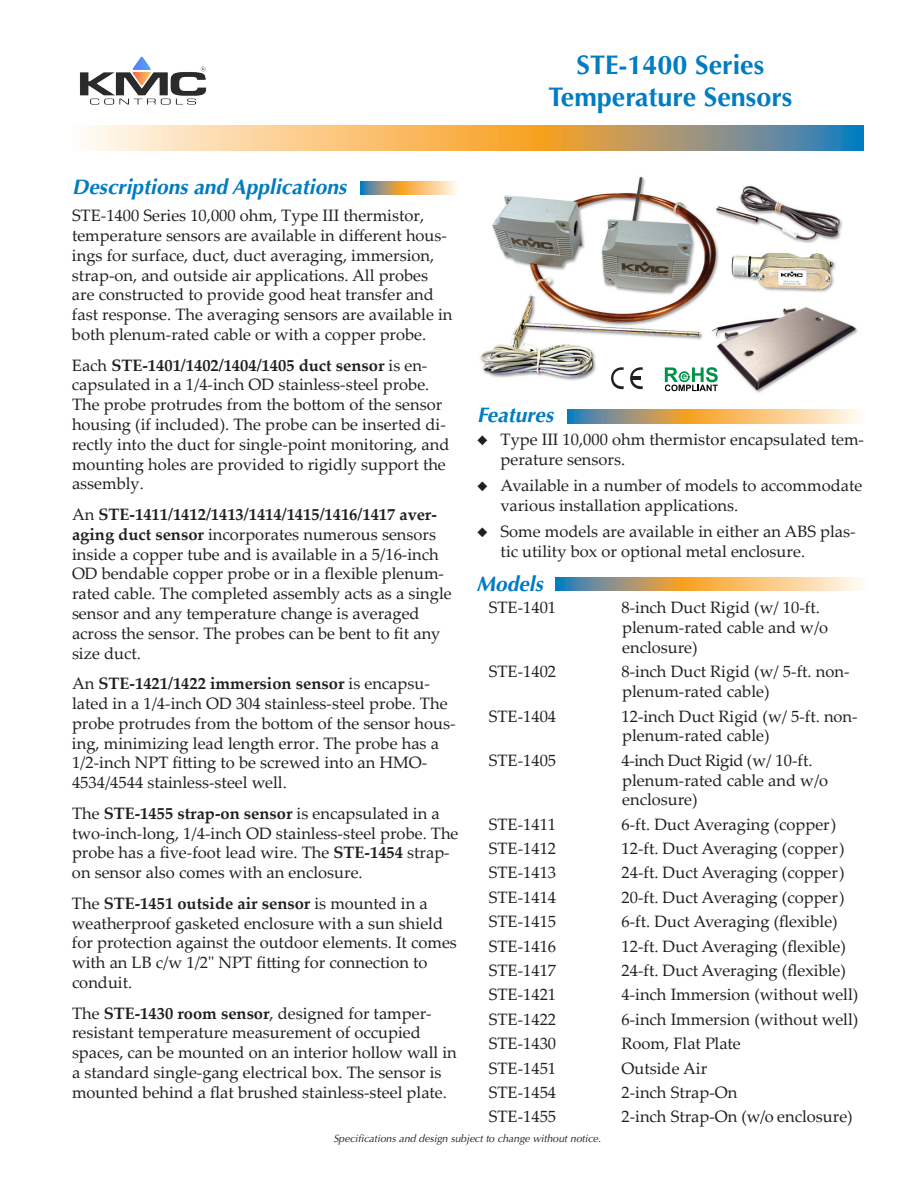
<style>
.page{position:relative;width:918px;height:1188px;background:#fff}
.page>*{position:absolute;margin:0;border:0;box-sizing:border-box;transform-origin:0 0}
.Model_No_Blue{font:700 27px/32.4px "Optima";color:#007cc2;text-align:center}
.Sect_Divider_Blue{font:italic 700 21px "Optima";color:#007cc2}
.Body_text{font:16.5px/19.8px "Palatino Linotype";color:#231f20}
.Model_List{font:16.5px/19.8px "Palatino Linotype";color:#231f20}
.bullet{font:16.5px/19.8px "Palatino Linotype";color:#231f20}
.Legal{font:italic 10.5px "Optima";color:#231f20}
.s1{font-weight:700}
</style>
<div class="page">
<svg style="left:567px;top:410px;width:293px;height:13px;background:#d0b382"></svg>
<svg style="left:556px;top:577px;width:305px;height:14px;background:#cfb383"></svg>
<img style="left:480px;top:176px;width:378px;height:217px">
<svg style="left:611px;top:367px;width:13px;height:22px"></svg>
<svg style="left:630px;top:367px;width:13px;height:22px"></svg>
<svg style="left:665px;top:367px;width:53px;height:24px"></svg>
<svg style="left:361px;top:182px;width:95px;height:13px"></svg>
<svg style="left:85px;top:126px;width:778px;height:25px;background:#cfb383"></svg>
<img style="left:80px;top:56px;width:127px;height:49px">
<p class="Model_No_Blue" style="left:548px;top:49px;width:245px">STE-1400 Series<br>Temperature Sensors</p>
<p class="Sect_Divider_Blue" style="left:72px;top:174px;width:276px">Descriptions and Applications</p>
<p class="Body_text" style="left:72px;top:205px;width:382px">STE-1400 Series 10,000 ohm, Type III thermistor, temperature sensors are available in different hous&shy;ings for surface, duct, duct averaging, immersion, strap-on, and outside air applications. All probes are constructed to provide good heat transfer and fast response. The averaging sensors are available in both plenum-rated cable or with a copper probe.</p>
<p class="Body_text" style="left:72px;top:354px;width:379px">Each <span class="s1">STE-1401/1402/1404/1405 duct sensor</span> is en&shy;capsulated in a 1/4-inch OD stainless-steel probe.<br>The probe protrudes from the bottom of the sensor housing (if included). The probe can be inserted di&shy;rectly into the duct for single-point monitoring, and mounting holes are provided to rigidly support the assembly.</p>
<p class="Body_text" style="left:72px;top:504px;width:381px">An <span class="s1">STE-1411/1412/1413/1414/1415/1416/1417 aver&shy;aging duct sensor</span> incorporates numerous sensors inside a copper tube and is available in a 5/16-inch OD bendable copper probe or in a flexible plenum&shy;rated cable. The completed assembly acts as a single sensor and any temperature change is averaged across the sensor. The probes can be bent to fit any size duct.</p>
<p class="Body_text" style="left:72px;top:673px;width:385px">An <span class="s1">STE-1421/1422 immersion sensor</span> is encapsu&shy;lated in a 1/4-inch OD 304 stainless-steel probe. The probe protrudes from the bottom of the sensor hous&shy;ing, minimizing lead length error. The probe has a 1/2-inch NPT fitting to be screwed into an HMO-4534/4544 stainless-steel well.</p>
<p class="Body_text" style="left:72px;top:803px;width:388px">The <span class="s1">STE-1455 strap-on sensor</span> is encapsulated in a two-inch-long, 1/4-inch OD stainless-steel probe. The probe has a five-foot lead wire. The <span class="s1">STE-1454</span> strap&shy;on sensor also comes with an enclosure.</p>
<p class="Body_text" style="left:72px;top:893px;width:386px">The <span class="s1">STE-1451 outside air sensor</span> is mounted in a weatherproof gasketed enclosure with a sun shield for protection against the outdoor elements. It comes with an LB c/w 1/2" NPT fitting for connection to conduit.</p>
<p class="Body_text" style="left:72px;top:1002px;width:386px">The <span class="s1">STE-1430 room sensor</span>, designed for tamper&shy;resistant temperature measurement of occupied spaces, can be mounted on an interior hollow wall in a standard single-gang electrical box. The sensor is mounted behind a flat brushed stainless-steel plate.</p>
<p class="Sect_Divider_Blue" style="left:477px;top:403px;width:78px">Features</p>
<p class="bullet" style="left:501px;top:429px;width:365px;text-indent:-24px">◆ Type III 10,000 ohm thermistor encapsulated tem&shy;perature sensors.</p>
<p class="bullet" style="left:501px;top:475px;width:363px;text-indent:-24px">◆ Available in a number of models to accommodate various installation applications.</p>
<p class="bullet" style="left:501px;top:521px;width:357px;text-indent:-24px">◆ Some models are available in either an ABS plas&shy;tic utility box or optional metal enclosure.</p>
<p class="Sect_Divider_Blue" style="left:476px;top:571px;width:68px">Models</p>
<p class="Model_List" style="left:489px;top:597px;width:69px">STE-1401</p>
<p class="Model_List" style="left:622px;top:597px;width:208px">8-inch Duct Rigid (w/ 10-ft. plenum-rated cable and w/o enclosure)</p>
<p class="Model_List" style="left:489px;top:661px;width:69px">STE-1402</p>
<p class="Model_List" style="left:622px;top:661px;width:229px">8-inch Duct Rigid (w/ 5-ft. non&shy;plenum-rated cable)</p>
<p class="Model_List" style="left:489px;top:705px;width:69px">STE-1404</p>
<p class="Model_List" style="left:622px;top:705px;width:238px">12-inch Duct Rigid (w/ 5-ft. non&shy;plenum-rated cable)</p>
<p class="Model_List" style="left:489px;top:750px;width:69px">STE-1405</p>
<p class="Model_List" style="left:622px;top:750px;width:208px">4-inch Duct Rigid (w/ 10-ft. plenum-rated cable and w/o enclosure)</p>
<p class="Model_List" style="left:489px;top:814px;width:69px">STE-1411</p>
<p class="Model_List" style="left:622px;top:814px;width:216px">6-ft. Duct Averaging (copper)</p>
<p class="Model_List" style="left:489px;top:838px;width:69px">STE-1412</p>
<p class="Model_List" style="left:622px;top:838px;width:225px">12-ft. Duct Averaging (copper)</p>
<p class="Model_List" style="left:489px;top:862px;width:69px">STE-1413</p>
<p class="Model_List" style="left:622px;top:862px;width:225px">24-ft. Duct Averaging (copper)</p>
<p class="Model_List" style="left:489px;top:887px;width:69px">STE-1414</p>
<p class="Model_List" style="left:622px;top:887px;width:225px">20-ft. Duct Averaging (copper)</p>
<p class="Model_List" style="left:489px;top:911px;width:69px">STE-1415</p>
<p class="Model_List" style="left:622px;top:911px;width:218px">6-ft. Duct Averaging (flexible)</p>
<p class="Model_List" style="left:489px;top:936px;width:69px">STE-1416</p>
<p class="Model_List" style="left:622px;top:936px;width:226px">12-ft. Duct Averaging (flexible)</p>
<p class="Model_List" style="left:489px;top:960px;width:69px">STE-1417</p>
<p class="Model_List" style="left:622px;top:960px;width:226px">24-ft. Duct Averaging (flexible)</p>
<p class="Model_List" style="left:489px;top:984px;width:69px">STE-1421</p>
<p class="Model_List" style="left:622px;top:984px;width:238px">4-inch Immersion (without well)</p>
<p class="Model_List" style="left:489px;top:1009px;width:69px">STE-1422</p>
<p class="Model_List" style="left:622px;top:1009px;width:238px">6-inch Immersion (without well)</p>
<p class="Model_List" style="left:489px;top:1033px;width:69px">STE-1430</p>
<p class="Model_List" style="left:622px;top:1033px;width:121px">Room, Flat Plate</p>
<p class="Model_List" style="left:489px;top:1057px;width:69px">STE-1451</p>
<p class="Model_List" style="left:622px;top:1057px;width:87px">Outside Air</p>
<p class="Model_List" style="left:489px;top:1082px;width:69px">STE-1454</p>
<p class="Model_List" style="left:622px;top:1082px;width:117px">2-inch Strap-On</p>
<p class="Model_List" style="left:489px;top:1106px;width:69px">STE-1455</p>
<p class="Model_List" style="left:622px;top:1106px;width:233px">2-inch Strap-On (w/o enclosure)</p>
<p class="Legal" style="left:333px;top:1132px;width:269px">Specifications and design subject to change without notice.</p>
</div>
